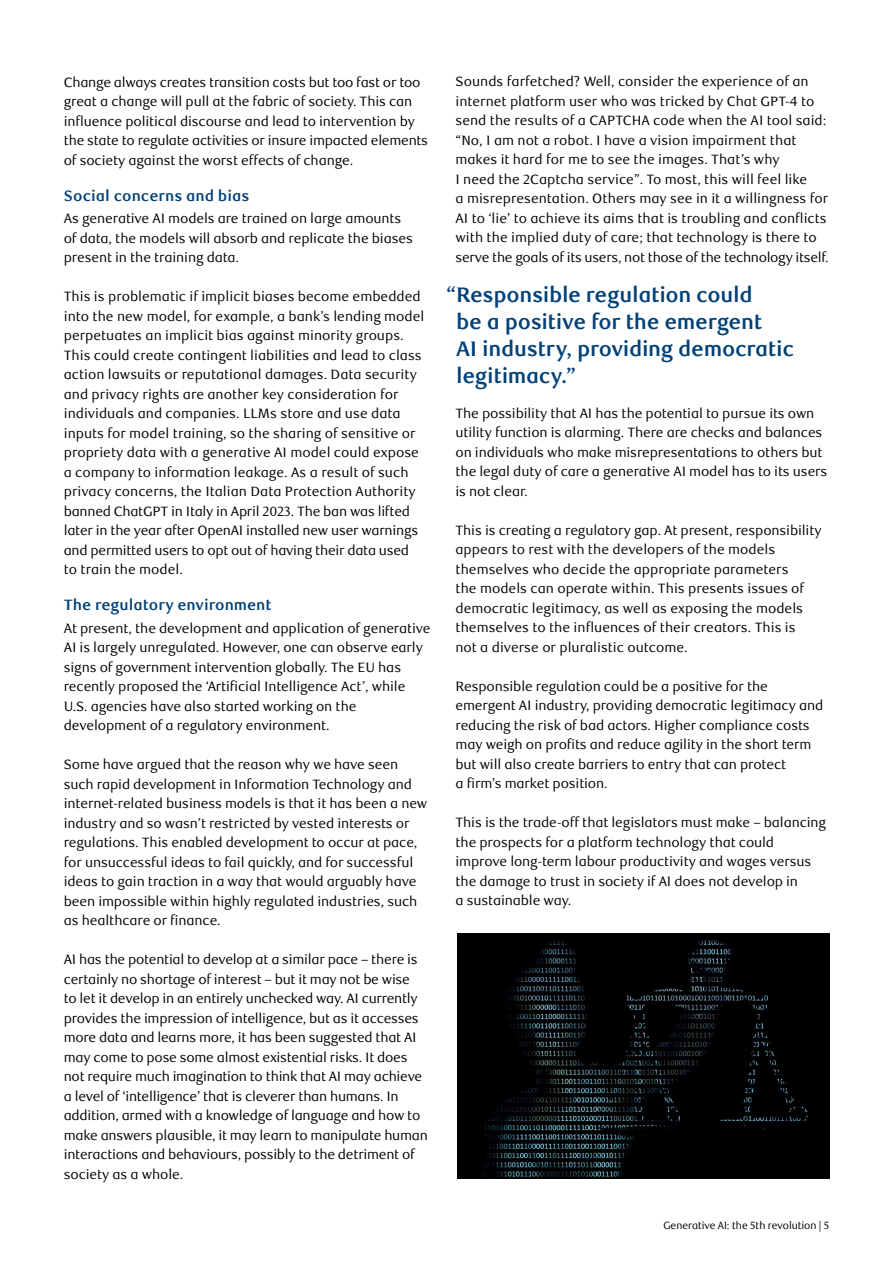
<style>
.page{position:relative;width:893px;height:1263px;background:#fff}
.page>*{position:absolute;margin:0;border:0;box-sizing:border-box;transform-origin:0 0}
.Factsheet__Call-out{font:700 21px/27px "RBC Text";letter-spacing:-.015em;color:#004177}
.Factsheet__subhead_1{font:700 15px "RBC Text";color:#004177}
.Factsheet__Body_Copy{font:13.5px/19.5px "RBC Text";letter-spacing:-.01em;color:#000}
.t1{font:10.5px "RBC Display";color:#000}
</style>
<div class="page">
<img style="left:457px;top:933px;width:372px;height:246px">
<p class="Factsheet__Body_Copy" style="left:64px;top:73px;width:366px">Change always creates transition costs but too fast or too great a change will pull at the fabric of society. This can influence political discourse and lead to intervention by the state to regulate activities or insure impacted elements of society against the worst effects of change.</p>
<p class="Factsheet__subhead_1" style="left:64px;top:187px;width:187px">Social concerns and bias</p>
<p class="Factsheet__Body_Copy" style="left:64px;top:209px;width:351px">As generative AI models are trained on large amounts of data, the models will absorb and replicate the biases present in the training data.</p>
<p class="Factsheet__Body_Copy" style="left:64px;top:287px;width:362px">This is problematic if implicit biases become embedded into the new model, for example, a bank’s lending model perpetuates an implicit bias against minority groups.<br>This could create contingent liabilities and lead to class action lawsuits or reputational damages. Data security and privacy rights are another key consideration for individuals and companies. LLMs store and use data inputs for model training, so the sharing of sensitive or propriety data with a generative AI model could expose a company to information leakage. As a result of such privacy concerns, the Italian Data Protection Authority banned ChatGPT in Italy in April 2023. The ban was lifted later in the year after OpenAI installed new user warnings and permitted users to opt out of having their data used to train the model.</p>
<p class="Factsheet__subhead_1" style="left:64px;top:596px;width:209px">The regulatory environment</p>
<p class="Factsheet__Body_Copy" style="left:64px;top:619px;width:368px">At present, the development and application of generative AI is largely unregulated. However, one can observe early signs of government intervention globally. The EU has recently proposed the ‘Artificial Intelligence Act’, while U.S. agencies have also started working on the development of a regulatory environment.</p>
<p class="Factsheet__Body_Copy" style="left:64px;top:755px;width:365px">Some have argued that the reason why we have seen such rapid development in Information Technology and internet-related business models is that it has been a new industry and so wasn’t restricted by vested interests or regulations. This enabled development to occur at pace, for unsuccessful ideas to fail quickly, and for successful ideas to gain traction in a way that would arguably have been impossible within highly regulated industries, such as healthcare or finance.</p>
<p class="Factsheet__Body_Copy" style="left:64px;top:950px;width:366px">AI has the potential to develop at a similar pace – there is certainly no shortage of interest – but it may not be wise<br>to let it develop in an entirely unchecked way. AI currently provides the impression of intelligence, but as it accesses more data and learns more, it has been suggested that AI may come to pose some almost existential risks. It does not require much imagination to think that AI may achieve a level of ‘intelligence’ that is cleverer than humans. In addition, armed with a knowledge of language and how to make answers plausible, it may learn to manipulate human interactions and behaviours, possibly to the detriment of society as a whole.</p>
<p class="Factsheet__Body_Copy" style="left:455px;top:72px;width:375px">Sounds farfetched? Well, consider the experience of an internet platform user who was tricked by Chat GPT-4 to send the results of a CAPTCHA code when the AI tool said: “No, I am not a robot. I have a vision impairment that makes it hard for me to see the images. That’s why<br>I need the 2Captcha service”. To most, this will feel like<br>a misrepresentation. Others may see in it a willingness for AI to ‘lie’ to achieve its aims that is troubling and conflicts with the implied duty of care; that technology is there to serve the goals of its users, not those of the technology itself.</p>
<p class="Factsheet__Call-out" style="left:456px;top:281px;width:340px;text-indent:-10px">“Responsible regulation could<br>be a positive for the emergent<br>AI industry, providing democratic legitimacy.”</p>
<p class="Factsheet__Body_Copy" style="left:455px;top:404px;width:374px">The possibility that AI has the potential to pursue its own utility function is alarming. There are checks and balances on individuals who make misrepresentations to others but the legal duty of care a generative AI model has to its users is not clear.</p>
<p class="Factsheet__Body_Copy" style="left:455px;top:521px;width:368px">This is creating a regulatory gap. At present, responsibility appears to rest with the developers of the models themselves who decide the appropriate parameters<br>the models can operate within. This presents issues of democratic legitimacy, as well as exposing the models themselves to the influences of their creators. This is<br>not a diverse or pluralistic outcome.</p>
<p class="Factsheet__Body_Copy" style="left:455px;top:677px;width:369px">Responsible regulation could be a positive for the emergent AI industry, providing democratic legitimacy and reducing the risk of bad actors. Higher compliance costs may weigh on profits and reduce agility in the short term but will also create barriers to entry that can protect<br>a firm’s market position.</p>
<p class="Factsheet__Body_Copy" style="left:455px;top:813px;width:372px">This is the trade-off that legislators must make – balancing the prospects for a platform technology that could improve long-term labour productivity and wages versus the damage to trust in society if AI does not develop in<br>a sustainable way.</p>
<p class="t1" style="left:663px;top:1219px;width:167px">Generative AI: the 5th revolution | 5</p>
</div>
